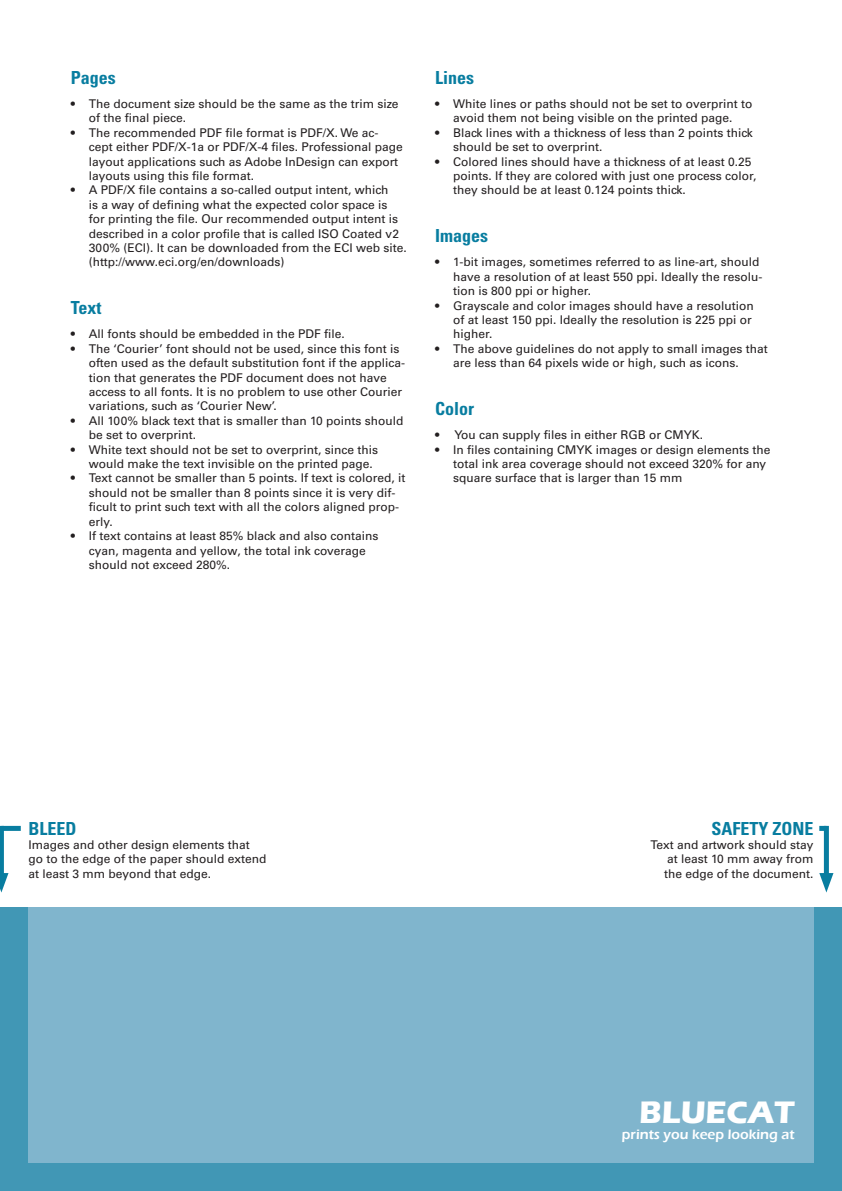
<style>
.page{position:relative;width:842px;height:1191px;background:#fff}
.page>*{position:absolute;margin:0;border:0;box-sizing:border-box;transform-origin:0 0}
.t1{font:700 32px "Eras ITC";color:#fff}
.t2{font:700 condensed 18px "Univers LT Std";color:#087da0}
.t3{font:600 14px "Eras ITC";color:#fff}
.t4{font:12px/14.4px "Univers LT Std";color:#231f20}
</style>
<div class="page">
<div style="left:0;top:907px;width:842px;height:284px;background:#4197b5"></div>
<div style="left:28px;top:907px;width:786px;height:255px;background:#80b5cd"></div>
<svg style="left:0;top:826px;width:4px;height:47px"></svg>
<svg style="left:0;top:873px;width:9px;height:19px"></svg>
<div style="left:824px;top:826px;width:5px;height:55px;background:#087da0"></div>
<svg style="left:819px;top:873px;width:14px;height:19px"></svg>
<div style="left:1px;top:826px;width:20px;height:5px;background:#087da0"></div>
<svg style="left:819px;top:826px;width:5px;height:5px"></svg>
<h2 class="t2" style="left:71px;top:66px;width:47px">Pages</h2>
<p class="t4" style="left:89px;top:97px;width:311px;text-indent:-18px">• The document size should be the same as the trim size of the final piece.</p>
<p class="t4" style="left:89px;top:125px;width:315px;text-indent:-18px">• The recommended PDF file format is PDF/X. We ac&shy;cept either PDF/X-1a or PDF/X-4 files. Professional page layout applications such as Adobe InDesign can export layouts using this file format.</p>
<p class="t4" style="left:89px;top:183px;width:319px;text-indent:-18px">• A PDF/X file contains a so-called output intent, which<br>is a way of defining what the expected color space is<br>for printing the file. Our recommended output intent is described in a color profile that is called ISO Coated v2<br>300% (ECI). It can be downloaded from the ECI web site. (http://www.eci.org/en/downloads)</p>
<h2 class="t2" style="left:71px;top:297px;width:32px">Text</h2>
<p class="t4" style="left:71px;top:327px;width:276px">• All fonts should be embedded in the PDF file.</p>
<p class="t4" style="left:89px;top:341px;width:318px;text-indent:-18px">• The ‘Courier’ font should not be used, since this font is often used as the default substitution font if the applica&shy;tion that generates the PDF document does not have access to all fonts. It is no problem to use other Courier variations, such as ‘Courier New’.</p>
<p class="t4" style="left:89px;top:413px;width:316px;text-indent:-18px">• All 100% black text that is smaller than 10 points should be set to overprint.</p>
<p class="t4" style="left:89px;top:442px;width:291px;text-indent:-18px">• White text should not be set to overprint, since this would make the text invisible on the printed page.</p>
<p class="t4" style="left:89px;top:471px;width:318px;text-indent:-18px">• Text cannot be smaller than 5 points. If text is colored, it should not be smaller than 8 points since it is very dif&shy;ficult to print such text with all the colors aligned prop&shy;erly.</p>
<p class="t4" style="left:89px;top:529px;width:291px;text-indent:-18px">• If text contains at least 85% black and also contains cyan, magenta and yellow, the total ink coverage should not exceed 280%.</p>
<h2 class="t2" style="left:435px;top:66px;width:40px">Lines</h2>
<p class="t4" style="left:435px;top:97px;width:319px;text-align:center">• White lines or paths should not be set to overprint to avoid them not being visible on the printed page.</p>
<p class="t4" style="left:453px;top:125px;width:301px;text-indent:-18px">• Black lines with a thickness of less than 2 points thick should be set to overprint.</p>
<p class="t4" style="left:453px;top:154px;width:305px;text-indent:-18px">• Colored lines should have a thickness of at least 0.25 points. If they are colored with just one process color, they should be at least 0.124 points thick.</p>
<h2 class="t2" style="left:435px;top:225px;width:54px">Images</h2>
<p class="t4" style="left:453px;top:255px;width:311px;text-indent:-18px">• 1-bit images, sometimes referred to as line-art, should have a resolution of at least 550 ppi. Ideally the resolu&shy;tion is 800 ppi or higher.</p>
<p class="t4" style="left:453px;top:298px;width:302px;text-indent:-18px">• Grayscale and color images should have a resolution of at least 150 ppi. Ideally the resolution is 225 ppi or higher.</p>
<p class="t4" style="left:453px;top:341px;width:316px;text-indent:-18px">• The above guidelines do not apply to small images that are less than 64 pixels wide or high, such as icons.</p>
<h2 class="t2" style="left:435px;top:398px;width:41px">Color</h2>
<p class="t4" style="left:435px;top:428px;width:270px">• You can supply files in either RGB or CMYK.</p>
<p class="t4" style="left:453px;top:442px;width:319px;text-indent:-18px">• In files containing CMYK images or design elements the total ink area coverage should not exceed 320% for any square surface that is larger than 15 mm</p>
<h2 class="t2" style="left:28px;top:817px;width:49px">BLEED</h2>
<p class="t4" style="left:28px;top:837px;width:240px">Images and other design elements that go to the edge of the paper should extend at least 3 mm beyond that edge.</p>
<h2 class="t2" style="left:712px;top:817px;width:104px">SAFETY ZONE</h2>
<p class="t4" style="left:664px;top:837px;width:151px;text-align:justify;text-indent:-14px">Text and artwork should stay at least 10 mm away from the edge of the document.</p>
<h1 class="t1" style="left:639px;top:1093px;width:157px">BLUECAT</h1>
<p class="t3" style="left:622px;top:1126px;width:174px">prints you keep looking at</p>
</div>
